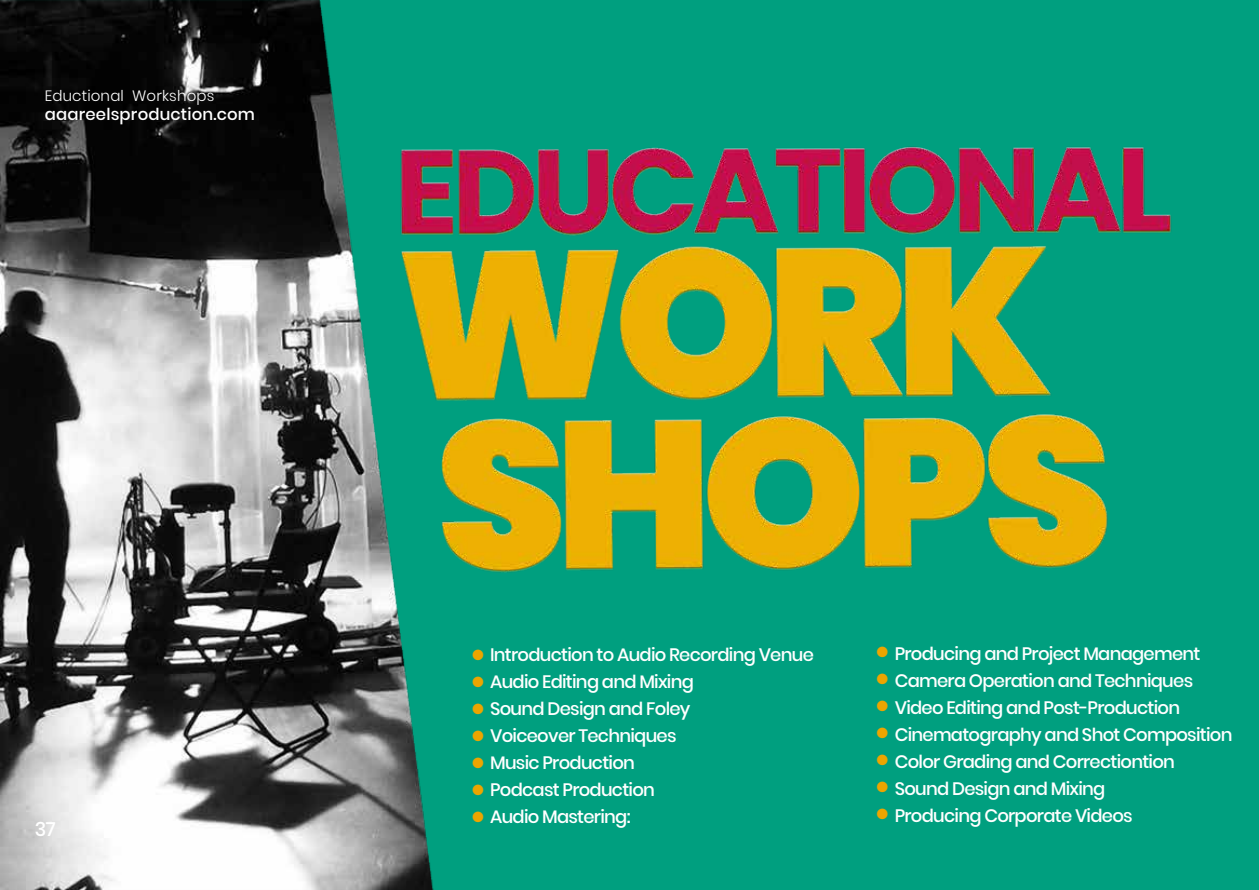
<style>
.page{position:relative;width:1259px;height:890px;background:#fff}
.page>*{position:absolute;margin:0;border:0;box-sizing:border-box;transform-origin:0 0}
.t1{font:500 19.5px "Poppins";color:#fff}
.t2{font:500 18px/27px "Poppins";letter-spacing:-.04em;color:#fff}
.t3{font:500 16.5px "Poppins";letter-spacing:.01em;color:#fff}
.t4{font:300 15px "Poppins";letter-spacing:.01em;color:#fff}
.t5{font:10.5px "Webdings";color:#eca500}
</style>
<div class="page">
<img style="left:0;top:0;width:1258px;height:890px">
<p class="t4" style="left:45px;top:87px;width:171px">Eductional Workshops</p>
<p class="t3" style="left:45px;top:104px;width:212px">aaareelsproduction.com</p>
<p class="t1" style="left:35px;top:818px;width:22px">37</p>
<p class="t2" style="left:490px;top:641px;width:325px">Introduction to Audio Recording Venue<br>Audio Editing and Mixing<br>Sound Design and Foley<br>Voiceover Techniques<br>Music Production<br>Podcast Production<br>Audio Mastering:</p>
<p class="t5" style="left:473px;top:649px;width:12px">■</p>
<p class="t5" style="left:473px;top:676px;width:12px">■</p>
<p class="t5" style="left:473px;top:703px;width:12px">■</p>
<p class="t5" style="left:473px;top:730px;width:12px">■</p>
<p class="t5" style="left:473px;top:757px;width:12px">■</p>
<p class="t5" style="left:473px;top:784px;width:12px">■</p>
<p class="t5" style="left:473px;top:811px;width:12px">■</p>
<p class="t2" style="left:894px;top:640px;width:339px">Producing and Project Management<br>Camera Operation and Techniques<br>Video Editing and Post-Production<br>Cinematography and Shot Composition<br>Color Grading and Correctiontion<br>Sound Design and Mixing<br>Producing Corporate Videos</p>
<p class="t5" style="left:877px;top:647px;width:12px">■</p>
<p class="t5" style="left:877px;top:674px;width:12px">■</p>
<p class="t5" style="left:877px;top:701px;width:12px">■</p>
<p class="t5" style="left:877px;top:727px;width:12px">■</p>
<p class="t5" style="left:877px;top:754px;width:12px">■</p>
<p class="t5" style="left:877px;top:781px;width:12px">■</p>
<p class="t5" style="left:877px;top:808px;width:12px">■</p>
</div>
